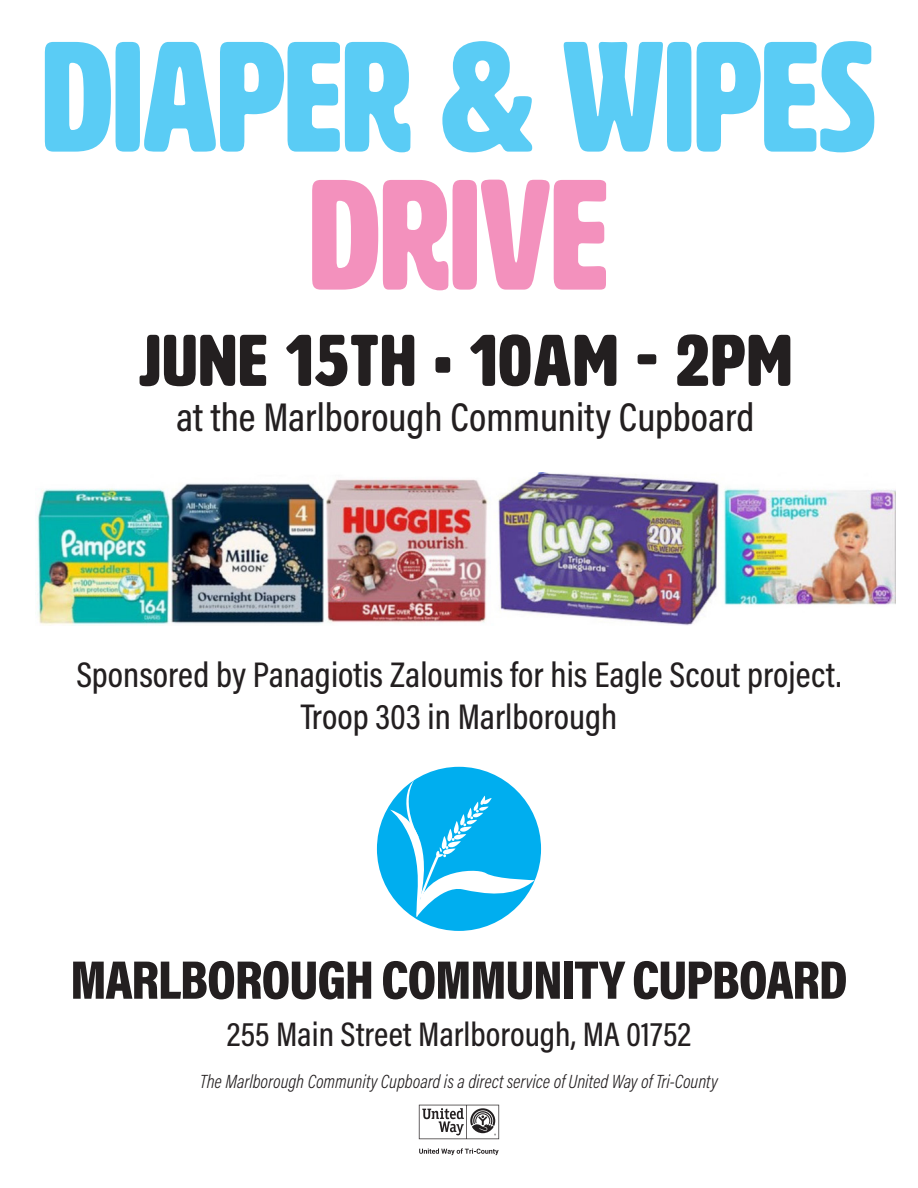
<style>
.page{position:relative;width:918px;height:1188px;background:#fff}
.page>*{position:absolute;margin:0;border:0;box-sizing:border-box;transform-origin:0 0}
.t1{font:154.5px/138px "HWT Artz";color:#5accf5;text-align:center;scale:.93 1}
.t2{font:72px "HWT Artz";letter-spacing:.03em;color:#231f20}
.t3{font:900 55.05px "Acumin Pro Cond";letter-spacing:-.02em;color:#231f20}
.t4{font:500 40.5px "Acumin Pro Cond";color:#231f20}
.t5{font:500 36px/42px "Acumin Pro Cond";color:#231f20;text-align:center}
.t6{font:500 34.5px "Acumin Pro Cond";color:#231f20}
.t7{font:italic 300 19.35px "Acumin Pro Cond";color:#231f20}
.s1{color:#f391bd}
</style>
<div class="page">
<div style="left:377px;top:767px;width:164px;height:164px;background:#00aeef;border-radius:50%"></div>
<svg style="left:390px;top:780px;width:145px;height:151px"></svg>
<svg style="left:419px;top:1148px;width:80px;height:7px"></svg>
<svg style="left:419px;top:1105px;width:80px;height:34px"></svg>
<img style="left:37px;top:472px;width:858px;height:153px">
<p class="t1" style="left:42px;top:30px;width:898px">DIAPER &amp; WIPES<br><span class="s1">DRIVE</span></p>
<p class="t2" style="left:139px;top:323px;width:654px">JUNE 15TH • 10AM - 2PM</p>
<p class="t4" style="left:176px;top:391px;width:580px">at the Marlborough Community Cupboard</p>
<p class="t5" style="left:77px;top:653px;width:766px">Sponsored by Panagiotis Zaloumis for his Eagle Scout project.<br>Troop 303 in Marlborough</p>
<p class="t3" style="left:70px;top:944px;width:779px">MARLBOROUGH COMMUNITY CUPBOARD</p>
<p class="t6" style="left:227px;top:1012px;width:466px">255 Main Street Marlborough, MA 01752</p>
<p class="t7" style="left:200px;top:1069px;width:519px">The Marlborough Community Cupboard is a direct service of United Way of Tri-County</p>
</div>
